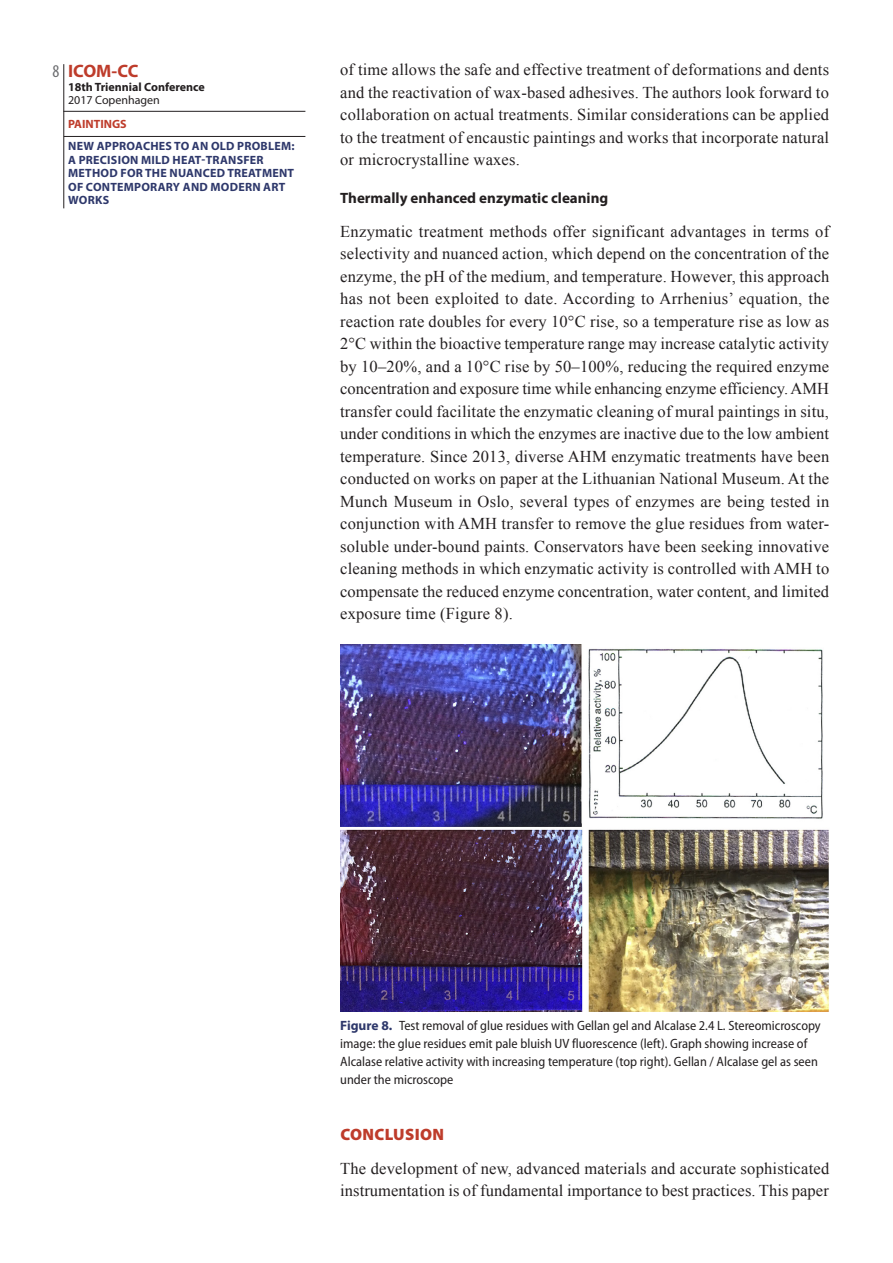
<style>
.page{position:relative;width:893px;height:1263px;background:#fff}
.page>*{position:absolute;margin:0;border:0;box-sizing:border-box;transform-origin:0 0}
.t1{font:700 18px "Myriad Pro";letter-spacing:-.015em;color:#be3c2b}
.t2{font:condensed 18px "Myriad Pro";color:#6c6d70}
.Texto-Corpo{font:16.5px/22.5px "Times New Roman";letter-spacing:.01em;color:#231f20;text-align:justify}
.Titulo{font:900 16.5px "Myriad Pro";letter-spacing:.02em;color:#be3c2b}
.Titulo-Sub{font:700 15px "Myriad Pro";color:#231f20}
.Legenda-Imagem{font:semi-condensed 13.5px/18px "Myriad Pro";color:#231f20}
.t3{font:700 12px/13.5px "Myriad Pro";letter-spacing:.02em;color:#2e386b}
.t4{font:700 12px "Myriad Pro";color:#231f20}
.t5{font:12px "Myriad Pro";color:#231f20}
.t6{font:700 12px "Myriad Pro";color:#be3c2b}
.s1{font-weight:700;font-stretch:normal;color:#2e386b}
</style>
<div class="page">
<hr style="left:64px;top:136px;width:241px;height:1px;background:#231f20">
<hr style="left:63px;top:111px;width:242px;height:1px;background:#231f20">
<hr style="left:64px;top:64px;width:1px;height:144px;background:#231f20">
<img style="left:340px;top:645px;width:489px;height:367px">
<p class="t2" style="left:53px;top:60px;width:8px">8</p>
<p class="t1" style="left:68px;top:59px;width:72px">ICOM-CC</p>
<p class="t4" style="left:68px;top:79px;width:138px">18th Triennial Conference</p>
<p class="t5" style="left:68px;top:93px;width:93px">2017 Copenhagen</p>
<p class="t6" style="left:68px;top:117px;width:60px">PAINTINGS</p>
<p class="t3" style="left:68px;top:139px;width:228px">NEW APPROACHES TO AN OLD PROBLEM:<br>A PRECISION MILD HEAT-TRANSFER<br>METHOD FOR THE NUANCED TREATMENT<br>OF CONTEMPORARY AND MODERN ART<br>WORKS</p>
<p class="Texto-Corpo" style="left:340px;top:58px;width:491px">of time allows the safe and effective treatment of deformations and dents and the reactivation of wax-based adhesives. The authors look forward to collaboration on actual treatments. Similar considerations can be applied to the treatment of encaustic paintings and works that incorporate natural or microcrystalline waxes.</p>
<p class="Titulo-Sub" style="left:340px;top:188px;width:270px">Thermally enhanced enzymatic cleaning</p>
<p class="Texto-Corpo" style="left:340px;top:219px;width:491px">Enzymatic treatment methods offer significant advantages in terms of selectivity and nuanced action, which depend on the concentration of the enzyme, the pH of the medium, and temperature. However, this approach has not been exploited to date. According to Arrhenius’ equation, the reaction rate doubles for every 10°C rise, so a temperature rise as low as 2°C within the bioactive temperature range may increase catalytic activity by 10–20%, and a 10°C rise by 50–100%, reducing the required enzyme concentration and exposure time while enhancing enzyme efficiency. AMH transfer could facilitate the enzymatic cleaning of mural paintings in situ, under conditions in which the enzymes are inactive due to the low ambient temperature. Since 2013, diverse AHM enzymatic treatments have been conducted on works on paper at the Lithuanian National Museum. At the Munch Museum in Oslo, several types of enzymes are being tested in conjunction with AMH transfer to remove the glue residues from water&shy;soluble under-bound paints. Conservators have been seeking innovative cleaning methods in which enzymatic activity is controlled with AMH to compensate the reduced enzyme concentration, water content, and limited exposure time (Figure 8).</p>
<p class="Legenda-Imagem" style="left:340px;top:1016px;width:482px"><span class="s1">Figure 8.</span> Test removal of glue residues with Gellan gel and Alcalase 2.4 L. Stereomicroscopy image: the glue residues emit pale bluish UV fluorescence (left). Graph showing increase of Alcalase relative activity with increasing temperature (top right). Gellan / Alcalase gel as seen under the microscope</p>
<p class="Titulo" style="left:340px;top:1123px;width:105px">CONCLUSION</p>
<p class="Texto-Corpo" style="left:340px;top:1156px;width:491px">The development of new, advanced materials and accurate sophisticated instrumentation is of fundamental importance to best practices. This paper</p>
</div>
